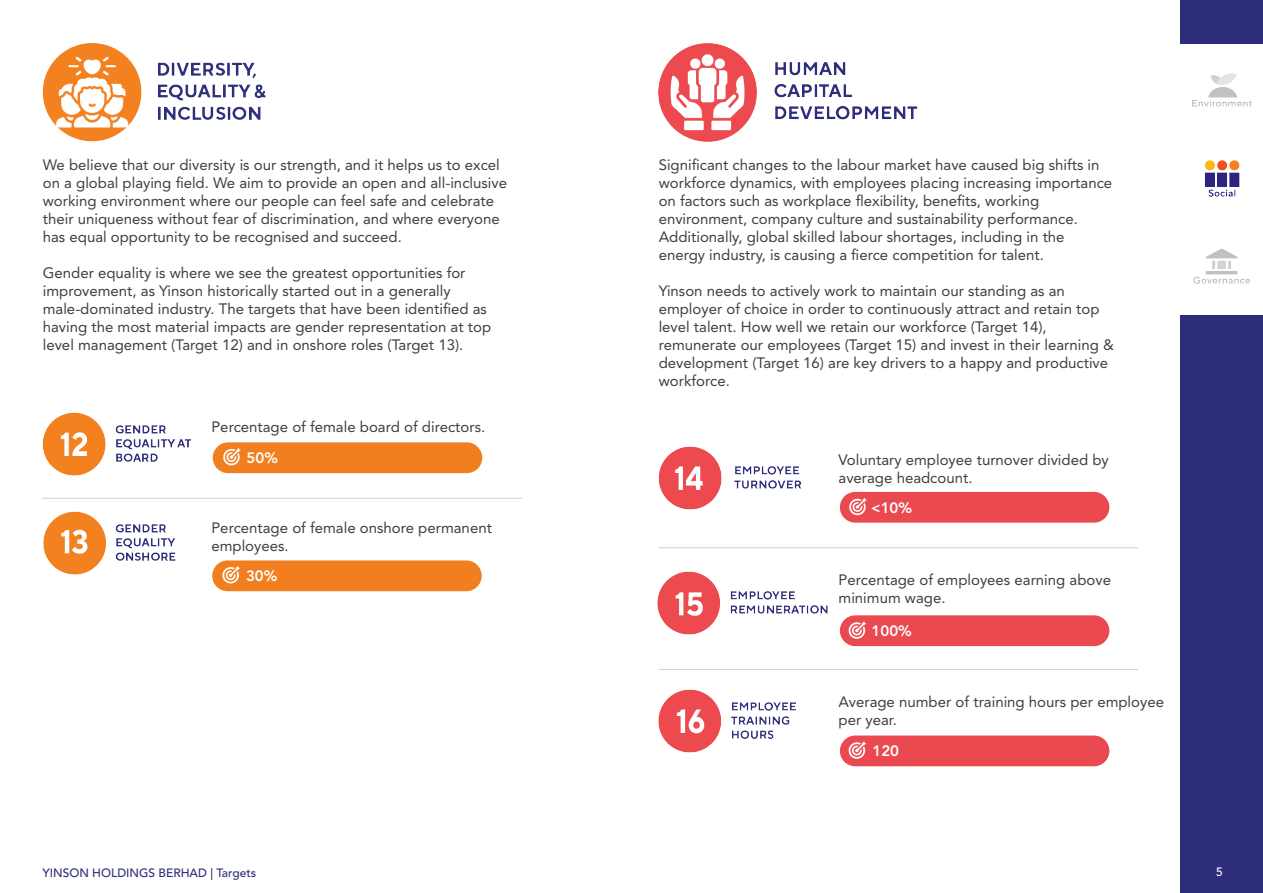
<style>
.page{position:relative;width:1263px;height:893px;background:#fff}
.page>*{position:absolute;margin:0;border:0;box-sizing:border-box;transform-origin:0 0}
.t1{font:15px/18px "Avenir LT Std";color:#3f3f40}
.t2{font:800 15px "Avenir LT Std";color:#fff}
.t3{font:500 12px "Avenir LT Std";color:#2e2d7c}
.t4{font:500 12px "Avenir LT Std";color:#fff}
</style>
<div class="page">
<hr style="left:42px;top:498px;width:480px;height:1px;background:#ced0d1">
<img style="left:42px;top:43px;width:224px;height:99px">
<img style="left:43px;top:452px;width:171px;height:131px">
<img style="left:42px;top:412px;width:169px;height:124px">
<img style="left:1180px;top:42px;width:83px;height:65px">
<img style="left:1180px;top:248px;width:83px;height:68px">
<div style="left:1181px;top:0;width:82px;height:43px;background:#2e2d7c"></div>
<div style="left:1181px;top:316px;width:82px;height:577px;background:#2e2d7c"></div>
<img style="left:1205px;top:160px;width:35px;height:37px">
<div style="left:213px;top:442px;width:269px;height:31px;background:#f27f1f;border-radius:15px"></div>
<hr style="left:659px;top:547px;width:479px;height:1px;background:#ced0d1">
<div style="left:840px;top:492px;width:269px;height:31px;background:#ea494f;border-radius:15px"></div>
<div style="left:840px;top:615px;width:269px;height:31px;background:#ea494f;border-radius:15px"></div>
<hr style="left:659px;top:669px;width:479px;height:1px;background:#ced0d1">
<div style="left:840px;top:735px;width:269px;height:31px;background:#ea494f;border-radius:15px"></div>
<div style="left:212px;top:560px;width:270px;height:31px;background:#f27f1f;border-radius:15px"></div>
<img style="left:658px;top:43px;width:260px;height:99px">
<img style="left:657px;top:548px;width:175px;height:81px">
<img style="left:658px;top:629px;width:138px;height:124px">
<img style="left:657px;top:446px;width:173px;height:123px">
<svg style="left:223px;top:448px;width:18px;height:18px"></svg>
<svg style="left:222px;top:566px;width:18px;height:18px"></svg>
<svg style="left:849px;top:497px;width:18px;height:19px"></svg>
<svg style="left:848px;top:621px;width:18px;height:18px"></svg>
<svg style="left:848px;top:741px;width:18px;height:18px"></svg>
<p class="t1" style="left:43px;top:157px;width:466px">We believe that our diversity is our strength, and it helps us to excel on a global playing field. We aim to provide an open and all-inclusive working environment where our people can feel safe and celebrate their uniqueness without fear of discrimination, and where everyone has equal opportunity to be recognised and succeed.</p>
<p class="t1" style="left:43px;top:265px;width:450px">Gender equality is where we see the greatest opportunities for improvement, as Yinson historically started out in a generally male-dominated industry. The targets that have been identified as having the most material impacts are gender representation at top level management (Target 12) and in onshore roles (Target 13).</p>
<p class="t1" style="left:211px;top:419px;width:275px">Percentage of female board of directors.</p>
<p class="t1" style="left:659px;top:157px;width:455px">Significant changes to the labour market have caused big shifts in workforce dynamics, with employees placing increasing importance on factors such as workplace flexibility, benefits, working environment, company culture and sustainability performance.<br>Additionally, global skilled labour shortages, including in the energy industry, is causing a fierce competition for talent.</p>
<p class="t1" style="left:659px;top:283px;width:457px">Yinson needs to actively work to maintain our standing as an employer of choice in order to continuously attract and retain top level talent. How well we retain our workforce (Target 14), remunerate our employees (Target 15) and invest in their learning &amp; development (Target 16) are key drivers to a happy and productive workforce.</p>
<p class="t2" style="left:247px;top:452px;width:33px">50%</p>
<p class="t1" style="left:838px;top:452px;width:272px">Voluntary employee turnover divided by average headcount.</p>
<p class="t2" style="left:871px;top:501px;width:43px">&lt;10%</p>
<p class="t1" style="left:211px;top:520px;width:282px">Percentage of female onshore permanent employees.</p>
<p class="t2" style="left:246px;top:570px;width:33px">30%</p>
<p class="t3" style="left:43px;top:868px;width:215px">YINSON HOLDINGS BERHAD | Targets</p>
<p class="t1" style="left:838px;top:572px;width:274px">Percentage of employees earning above minimum wage.</p>
<p class="t2" style="left:872px;top:625px;width:42px">100%</p>
<p class="t1" style="left:838px;top:694px;width:327px">Average number of training hours per employee per year.</p>
<p class="t2" style="left:872px;top:745px;width:28px">120</p>
<p class="t4" style="left:1216px;top:867px;width:8px">5</p>
</div>
